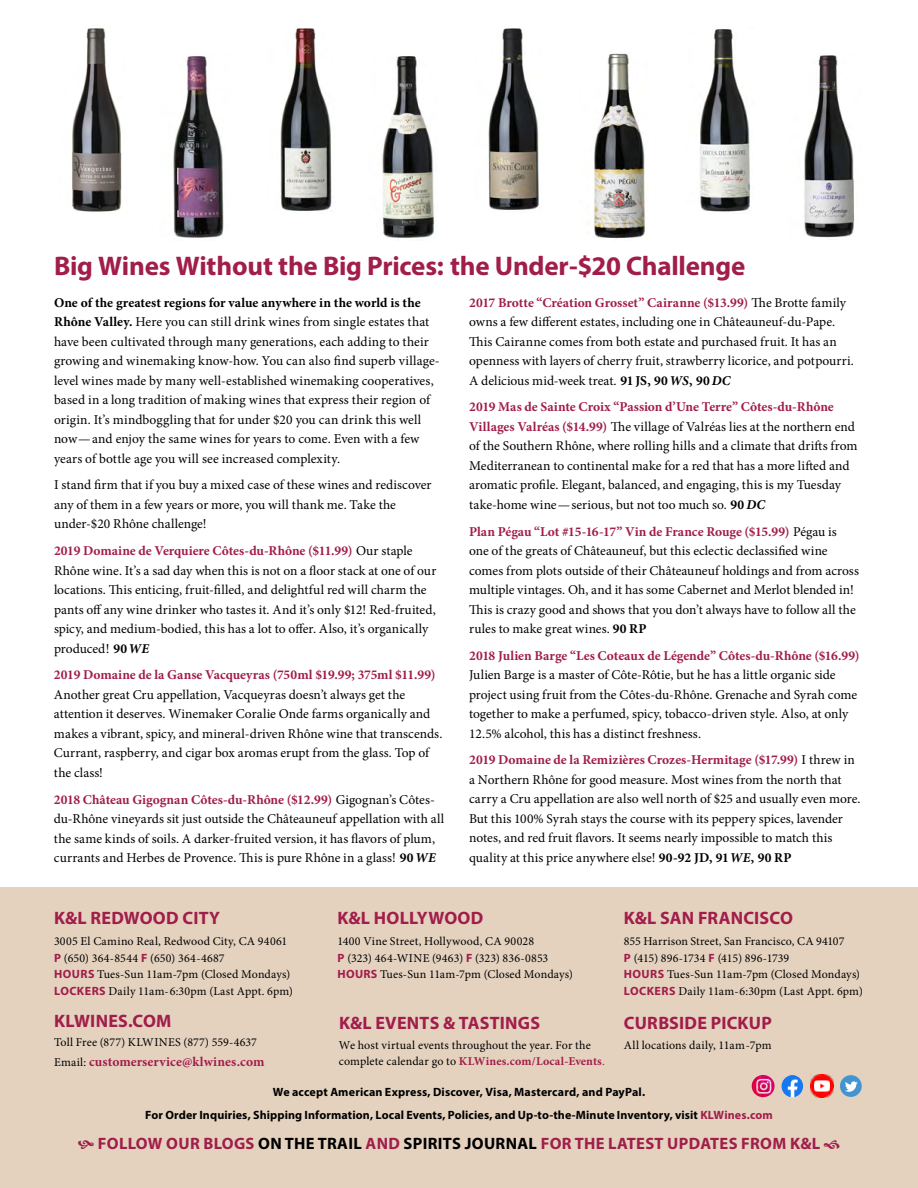
<style>
.page{position:relative;width:918px;height:1188px;background:#fff}
.page>*{position:absolute;margin:0;border:0;box-sizing:border-box;transform-origin:0 0}
.t1{font:700 27px "Myriad Pro";letter-spacing:-.01em;color:#a11d4a}
.t2{font:700 18px "Myriad Pro";letter-spacing:.015em;color:#a11d4a}
.t3{font:700 16.5px "Myriad Pro";letter-spacing:.02em;color:#a11d4a}
.t4{font:13.5px/19.5px "Minion Pro";color:#000}
.t5{font:700 13.5px "Minion Pro";color:#a11d4a}
.t6{font:12px/16.5px "Minion Pro";letter-spacing:.01em;color:#000}
.t7{font:700 12px "Myriad Pro";letter-spacing:.01em;color:#000}
.s1{font-weight:700}
.s2{font-weight:700;color:#a11d4a}
.s3{font-weight:700;font-style:italic}
.s4{font-family:"Myriad Pro";font-weight:700;color:#a11d4a}
.s5{font-weight:400;font-size:12px;color:#000}
.s6{color:#a11d4a}
.s7{color:#000}
</style>
<div class="page">
<img style="left:71px;top:28px;width:51px;height:184px">
<img style="left:488px;top:28px;width:51px;height:183px">
<img style="left:382px;top:56px;width:53px;height:182px">
<img style="left:280px;top:28px;width:52px;height:183px">
<img style="left:700px;top:29px;width:51px;height:183px">
<img style="left:173px;top:56px;width:51px;height:182px">
<img style="left:804px;top:55px;width:50px;height:183px">
<img style="left:593px;top:53px;width:56px;height:186px">
<div style="left:0;top:888px;width:918px;height:300px;background:#e4d2bf"></div>
<div style="left:840px;top:1075px;width:22px;height:22px;background:#4395d1;border-radius:50%"></div>
<svg style="left:845px;top:1081px;width:13px;height:11px"></svg>
<img style="left:811px;top:1075px;width:22px;height:22px">
<img style="left:782px;top:1075px;width:21px;height:22px">
<img style="left:752px;top:1075px;width:23px;height:22px;border-radius:11px">
<h1 class="t1" style="left:54px;top:248px;width:693px">Big Wines Without the Big Prices: the Under-$20 Challenge</h1>
<p class="t4" style="left:54px;top:293px;width:387px"><span class="s1">One of the greatest regions for value anywhere in the world is the Rhône Valley.</span> Here you can still drink wines from single estates that have been cultivated through many generations, each adding to their growing and winemaking know-how. You can also find superb village&shy;level wines made by many well-established winemaking cooperatives, based in a long tradition of making wines that express their region of origin. It’s mindboggling that for under $20 you can drink this well now—and enjoy the same wines for years to come. Even with a few years of bottle age you will see increased complexity.</p>
<p class="t4" style="left:54px;top:476px;width:379px">I stand firm that if you buy a mixed case of these wines and rediscover any of them in a few years or more, you will thank me. Take the under-$20 Rhône challenge!</p>
<p class="t4" style="left:54px;top:541px;width:384px"><span class="s2">2019 Domaine de Verquiere Côtes-du-Rhône ($11.99)</span> Our staple Rhône wine. It’s a sad day when this is not on a floor stack at one of our locations. This enticing, fruit-filled, and delightful red will charm the pants off any wine drinker who tastes it. And it’s only $12! Red-fruited, spicy, and medium-bodied, this has a lot to offer. Also, it’s organically produced! <span class="s1">90</span> <span class="s3">WE</span></p>
<p class="t5" style="left:54px;top:666px;width:383px">2019 Domaine de la Ganse Vacqueyras (750ml $19.99; 375ml $11.99)</p>
<p class="t4" style="left:54px;top:685px;width:390px">Another great Cru appellation, Vacqueyras doesn’t always get the attention it deserves. Winemaker Coralie Onde farms organically and makes a vibrant, spicy, and mineral-driven Rhône wine that transcends.<br>Currant, raspberry, and cigar box aromas erupt from the glass. Top of the class!</p>
<p class="t4" style="left:54px;top:790px;width:392px"><span class="s2">2018 Château Gigognan Côtes-du-Rhône ($12.99)</span> Gigognan’s Côtes&shy;du-Rhône vineyards sit just outside the Châteauneuf appellation with all the same kinds of soils. A darker-fruited version, it has flavors of plum, currants and Herbes de Provence. This is pure Rhône in a glass! <span class="s1">90</span> <span class="s3">WE</span></p>
<p class="t4" style="left:469px;top:293px;width:386px"><span class="s2">2017 Brotte “Création Grosset” Cairanne ($13.99)</span> The Brotte family owns a few different estates, including one in Châteauneuf-du-Pape.<br>This Cairanne comes from both estate and purchased fruit. It has an openness with layers of cherry fruit, strawberry licorice, and potpourri.<br>A delicious mid-week treat. <span class="s1">91 JS, 90</span> <span class="s3">WS</span><span class="s1">, 90</span> <span class="s3">DC</span></p>
<p class="t4" style="left:469px;top:397px;width:390px"><span class="s2">2019 Mas de Sainte Croix “Passion d’Une Terre” Côtes-du-Rhône Villages Valréas ($14.99)</span> The village of Valréas lies at the northern end of the Southern Rhône, where rolling hills and a climate that drifts from Mediterranean to continental make for a red that has a more lifted and aromatic profile. Elegant, balanced, and engaging, this is my Tuesday take-home wine—serious, but not too much so. <span class="s1">90</span> <span class="s3">DC</span></p>
<p class="t4" style="left:469px;top:522px;width:391px"><span class="s2">Plan Pégau “Lot #15-16-17” Vin de France Rouge ($15.99)</span> Pégau is one of the greats of Châteauneuf, but this eclectic declassified wine comes from plots outside of their Châteauneuf holdings and from across multiple vintages. Oh, and it has some Cabernet and Merlot blended in!<br>This is crazy good and shows that you don’t always have to follow all the rules to make great wines. <span class="s1">90 RP</span></p>
<p class="t5" style="left:469px;top:646px;width:392px">2018 Julien Barge “Les Coteaux de Légende” Côtes-du-Rhône ($16.99)</p>
<p class="t4" style="left:469px;top:665px;width:390px">Julien Barge is a master of Côte-Rôtie, but he has a little organic side project using fruit from the Côtes-du-Rhône. Grenache and Syrah come together to make a perfumed, spicy, tobacco-driven style. Also, at only 12.5% alcohol, this has a distinct freshness.</p>
<p class="t4" style="left:469px;top:750px;width:393px"><span class="s2">2019 Domaine de la Remizières Crozes-Hermitage ($17.99)</span> I threw in a Northern Rhône for good measure. Most wines from the north that carry a Cru appellation are also well north of $25 and usually even more.<br>But this 100% Syrah stays the course with its peppery spices, lavender notes, and red fruit flavors. It seems nearly impossible to match this quality at this price anywhere else! <span class="s1">90-92 JD, 91</span> <span class="s3">WE</span><span class="s1">, 90 RP</span></p>
<h2 class="t2" style="left:54px;top:906px;width:167px">K&amp;L REDWOOD CITY</h2>
<p class="t6" style="left:54px;top:933px;width:241px">3005 El Camino Real, Redwood City, CA 94061<br><span class="s4">P</span> (650) 364-8544 <span class="s4">F</span> (650) 364-4687<br><span class="s4">HOURS</span> Tues-Sun 11am-7pm (Closed Mondays)<br><span class="s4">LOCKERS</span> Daily 11am-6:30pm (Last Appt. 6pm)</p>
<h2 class="t2" style="left:54px;top:1010px;width:119px">KLWINES.COM</h2>
<p class="t6" style="left:54px;top:1034px;width:205px">Toll Free (877) KLWINES (877) 559-4637</p>
<p class="t5" style="left:54px;top:1052px;width:212px"><span class="s5">Email:</span> customerservice@klwines.com</p>
<h2 class="t2" style="left:338px;top:906px;width:147px">K&amp;L HOLLYWOOD</h2>
<p class="t6" style="left:337px;top:933px;width:237px">1400 Vine Street, Hollywood, CA 90028<br><span class="s4">P</span> (323) 464-WINE (9463) <span class="s4">F</span> (323) 836-0853<br><span class="s4">HOURS</span> Tues-Sun 11am-7pm (Closed Mondays)</p>
<h2 class="t2" style="left:339px;top:1011px;width:202px">K&amp;L EVENTS &amp; TASTINGS</h2>
<p class="t6" style="left:339px;top:1037px;width:267px">We host virtual events throughout the year. For the complete calendar go to <span class="s2">KLWines.com/Local-Events</span><span class="s6">.</span></p>
<h2 class="t2" style="left:624px;top:906px;width:170px">K&amp;L SAN FRANCISCO</h2>
<p class="t6" style="left:624px;top:933px;width:241px">855 Harrison Street, San Francisco, CA 94107<br><span class="s4">P</span> (415) 896-1734 <span class="s4">F</span> (415) 896-1739<br><span class="s4">HOURS</span> Tues-Sun 11am-7pm (Closed Mondays)<br><span class="s4">LOCKERS</span> Daily 11am-6:30pm (Last Appt. 6pm)</p>
<h2 class="t2" style="left:624px;top:1011px;width:149px">CURBSIDE PICKUP</h2>
<p class="t6" style="left:624px;top:1037px;width:149px">All locations daily, 11am-7pm</p>
<p class="t7" style="left:273px;top:1084px;width:374px">We accept American Express, Discover, Visa, Mastercard, and PayPal.</p>
<p class="t3" style="left:98px;top:1133px;width:724px">FOLLOW OUR BLOGS <span class="s7">ON THE TRAIL</span> AND <span class="s7">SPIRITS JOURNAL</span> FOR THE LATEST UPDATES FROM K&amp;L</p>
<p class="t7" style="left:145px;top:1108px;width:629px">For Order Inquiries, Shipping Information, Local Events, Policies, and Up-to-the-Minute Inventory, visit <span class="s6">KLWines.com</span></p>
</div>
